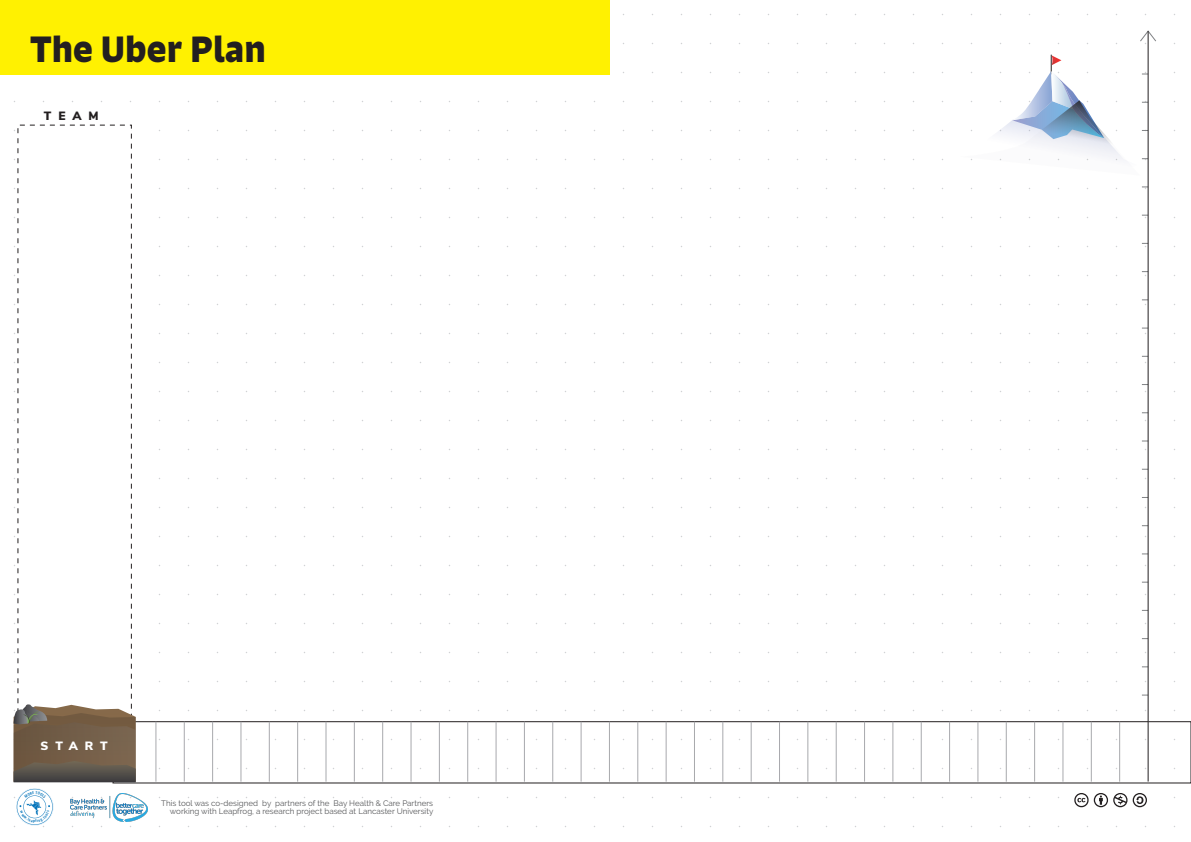
<style>
.page{position:relative;width:1191px;height:842px;background:#fff}
.page>*{position:absolute;margin:0;border:0;box-sizing:border-box;transform-origin:0 0}
.t1{font:700 35.1px "Signo";color:#231f20}
.t2{font:900 12px "Nunito Sans";letter-spacing:.56em;color:#fff}
.t3{font:900 12px "Nunito Sans";color:#231f20}
.t4{font:8px/8.7px "Raleway";color:#57585a;text-align:right}
</style>
<div class="page">
<div style="left:113px;top:721px;width:1078px;height:62px;border:1px solid #231f20"></div>
<svg style="left:14px;top:704px;width:122px;height:78px;background:#746453"></svg>
<hr style="left:156px;top:722px;width:1px;height:60px;background:#a8a9ad">
<hr style="left:184px;top:722px;width:1px;height:60px;background:#a8a9ad">
<hr style="left:212px;top:722px;width:1px;height:60px;background:#a8a9ad">
<hr style="left:241px;top:722px;width:1px;height:60px;background:#a8a9ad">
<hr style="left:269px;top:722px;width:1px;height:60px;background:#a8a9ad">
<hr style="left:297px;top:722px;width:1px;height:60px;background:#a8a9ad">
<hr style="left:326px;top:722px;width:1px;height:60px;background:#a8a9ad">
<hr style="left:354px;top:722px;width:1px;height:60px;background:#a8a9ad">
<hr style="left:382px;top:722px;width:1px;height:60px;background:#a8a9ad">
<hr style="left:411px;top:722px;width:1px;height:60px;background:#a8a9ad">
<hr style="left:439px;top:722px;width:1px;height:60px;background:#a8a9ad">
<hr style="left:467px;top:722px;width:1px;height:60px;background:#a8a9ad">
<hr style="left:496px;top:722px;width:1px;height:60px;background:#a8a9ad">
<hr style="left:524px;top:722px;width:1px;height:60px;background:#a8a9ad">
<hr style="left:552px;top:722px;width:1px;height:60px;background:#a8a9ad">
<hr style="left:581px;top:722px;width:1px;height:60px;background:#a8a9ad">
<hr style="left:609px;top:722px;width:1px;height:60px;background:#a8a9ad">
<hr style="left:637px;top:722px;width:1px;height:60px;background:#a8a9ad">
<hr style="left:666px;top:722px;width:1px;height:60px;background:#a8a9ad">
<hr style="left:694px;top:722px;width:1px;height:60px;background:#a8a9ad">
<hr style="left:722px;top:722px;width:1px;height:60px;background:#a8a9ad">
<hr style="left:751px;top:722px;width:1px;height:60px;background:#a8a9ad">
<hr style="left:779px;top:722px;width:1px;height:60px;background:#a8a9ad">
<hr style="left:807px;top:722px;width:1px;height:60px;background:#a8a9ad">
<hr style="left:836px;top:722px;width:1px;height:60px;background:#a8a9ad">
<hr style="left:864px;top:722px;width:1px;height:60px;background:#a8a9ad">
<hr style="left:892px;top:722px;width:1px;height:60px;background:#a8a9ad">
<hr style="left:921px;top:722px;width:1px;height:60px;background:#a8a9ad">
<hr style="left:949px;top:722px;width:1px;height:60px;background:#a8a9ad">
<hr style="left:977px;top:722px;width:1px;height:60px;background:#a8a9ad">
<hr style="left:1006px;top:722px;width:1px;height:60px;background:#a8a9ad">
<hr style="left:1034px;top:722px;width:1px;height:60px;background:#a8a9ad">
<hr style="left:1062px;top:722px;width:1px;height:60px;background:#a8a9ad">
<hr style="left:1091px;top:722px;width:1px;height:60px;background:#a8a9ad">
<hr style="left:1119px;top:722px;width:1px;height:60px;background:#a8a9ad">
<div style="left:0;top:0;width:609px;height:74px;background:#fff101"></div>
<svg style="left:971px;top:55px;width:176px;height:163px"></svg>
<svg style="left:1140px;top:30px;width:16px;height:12px"></svg>
<hr style="left:1147px;top:31px;width:1px;height:750px;background:#231f20">
<img style="left:71px;top:793px;width:77px;height:29px">
<svg style="left:1074px;top:793px;width:73px;height:14px"></svg>
<svg style="left:16px;top:788px;width:37px;height:37px"></svg>
<h1 class="t1" style="left:30px;top:26px;width:237px">The Uber Plan</h1>
<h2 class="t3" style="left:44px;top:107px;width:56px">TEAM</h2>
<h2 class="t2" style="left:41px;top:737px;width:69px">START</h2>
<p class="t4" style="left:161px;top:798px;width:274px">This tool was co-designed by partners of the Bay Health &amp; Care Partners working with Leapfrog, a research project based at Lancaster University</p>
</div>
